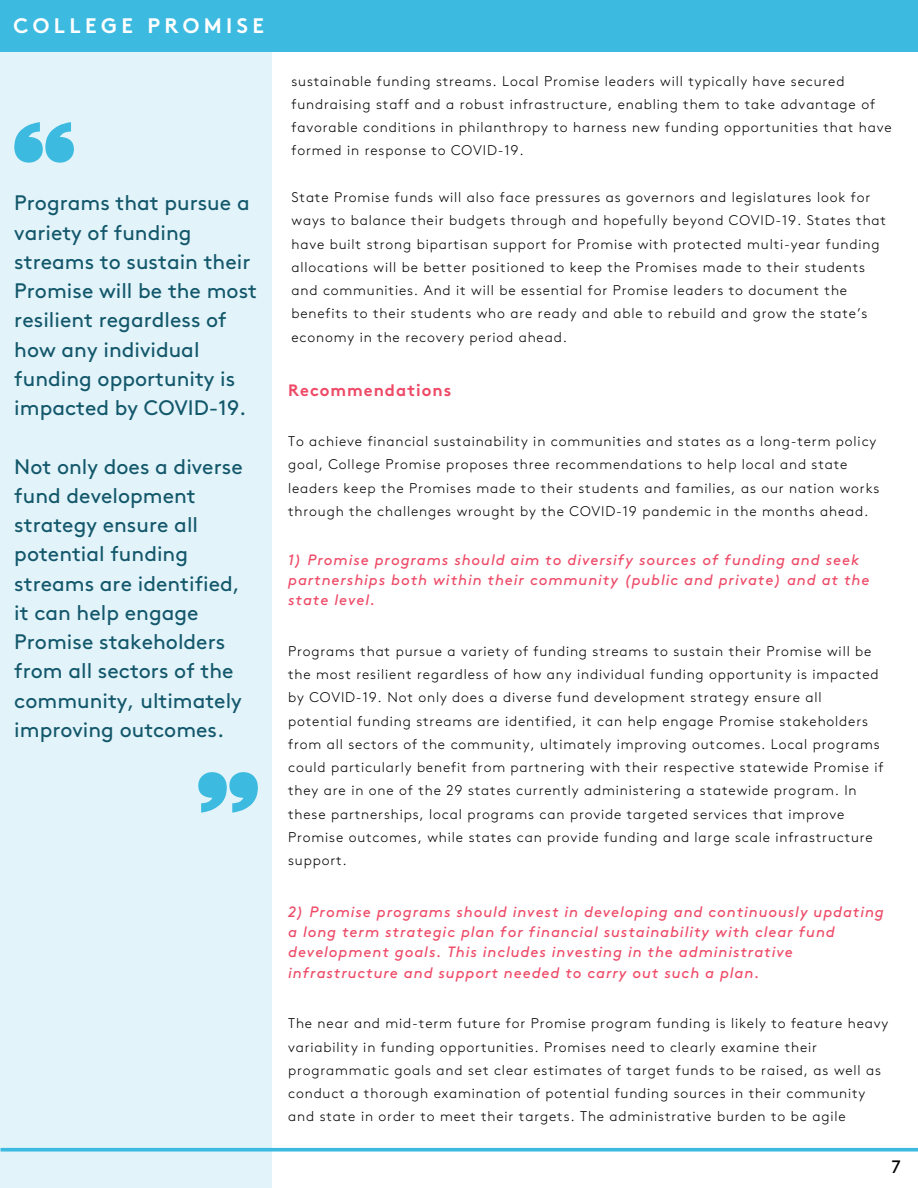
<style>
.page{position:relative;width:918px;height:1188px;background:#fff}
.page>*{position:absolute;margin:0;border:0;box-sizing:border-box;transform-origin:0 0}
.t1{font:21px/29.2px "Brown";color:#13576b}
.t2{font:21px "Brown Bold Alt";letter-spacing:.21em;color:#fff}
.t3{font:18px "Brown";color:#000}
.t4{font:16.5px "Brown Bold Alt";letter-spacing:.06em;color:#ee4a67}
.t5{font:italic 15px/20.2px "Brown";letter-spacing:.06em;color:#ee4a67}
.t6{font:300 13.95px/23.2px "Brown";letter-spacing:.06em;color:#000}
</style>
<div class="page">
<div style="left:0;top:51px;width:272px;height:1137px;background:#e2f4fa"></div>
<svg style="left:0;top:1148px;width:918px;height:4px;background:#53c1e3"></svg>
<div style="left:0;top:0;width:918px;height:52px;background:#3dbae0"></div>
<svg style="left:199px;top:772px;width:59px;height:40px"></svg>
<svg style="left:14px;top:122px;width:60px;height:41px"></svg>
<h1 class="t2" style="left:14px;top:18px;width:252px">COLLEGE PROMISE</h1>
<h1 class="t1" style="left:14px;top:190px;width:244px">Programs that pursue a variety of funding streams to sustain their<br>Promise will be the most resilient regardless of how any individual funding opportunity is impacted by COVID-19.</h1>
<h1 class="t1" style="left:14px;top:453px;width:230px">Not only does a diverse fund development strategy ensure all potential funding streams are identified, it can help engage<br>Promise stakeholders from all sectors of the community, ultimately improving outcomes.</h1>
<p class="t6" style="left:292px;top:70px;width:602px">sustainable funding streams. Local Promise leaders will typically have secured fundraising staff and a robust infrastructure, enabling them to take advantage of favorable conditions in philanthropy to harness new funding opportunities that have formed in response to COVID-19.</p>
<p class="t6" style="left:292px;top:186px;width:596px">State Promise funds will also face pressures as governors and legislatures look for ways to balance their budgets through and hopefully beyond COVID-19. States that have built strong bipartisan support for Promise with protected multi-year funding allocations will be better positioned to keep the Promises made to their students and communities. And it will be essential for Promise leaders to document the benefits to their students who are ready and able to rebuild and grow the state’s economy in the recovery period ahead.</p>
<p class="t4" style="left:288px;top:385px;width:165px">Recommendations</p>
<p class="t6" style="left:288px;top:431px;width:593px">To achieve financial sustainability in communities and states as a long-term policy goal, College Promise proposes three recommendations to help local and state leaders keep the Promises made to their students and families, as our nation works through the challenges wrought by the COVID-19 pandemic in the months ahead.</p>
<p class="t5" style="left:288px;top:550px;width:583px">1) Promise programs should aim to diversify sources of funding and seek partnerships both within their community (public and private) and at the state level.</p>
<p class="t6" style="left:288px;top:640px;width:597px">Programs that pursue a variety of funding streams to sustain their Promise will be the most resilient regardless of how any individual funding opportunity is impacted by COVID-19. Not only does a diverse fund development strategy ensure all potential funding streams are identified, it can help engage Promise stakeholders from all sectors of the community, ultimately improving outcomes. Local programs could particularly benefit from partnering with their respective statewide Promise if they are in one of the 29 states currently administering a statewide program. In these partnerships, local programs can provide targeted services that improve Promise outcomes, while states can provide funding and large scale infrastructure support.</p>
<p class="t5" style="left:288px;top:902px;width:597px">2) Promise programs should invest in developing and continuously updating a long term strategic plan for financial sustainability with clear fund development goals. This includes investing in the administrative infrastructure and support needed to carry out such a plan.</p>
<p class="t6" style="left:288px;top:1013px;width:602px">The near and mid-term future for Promise program funding is likely to feature heavy variability in funding opportunities. Promises need to clearly examine their programmatic goals and set clear estimates of target funds to be raised, as well as conduct a thorough examination of potential funding sources in their community and state in order to meet their targets. The administrative burden to be agile</p>
<p class="t3" style="left:891px;top:1160px;width:11px">7</p>
</div>
